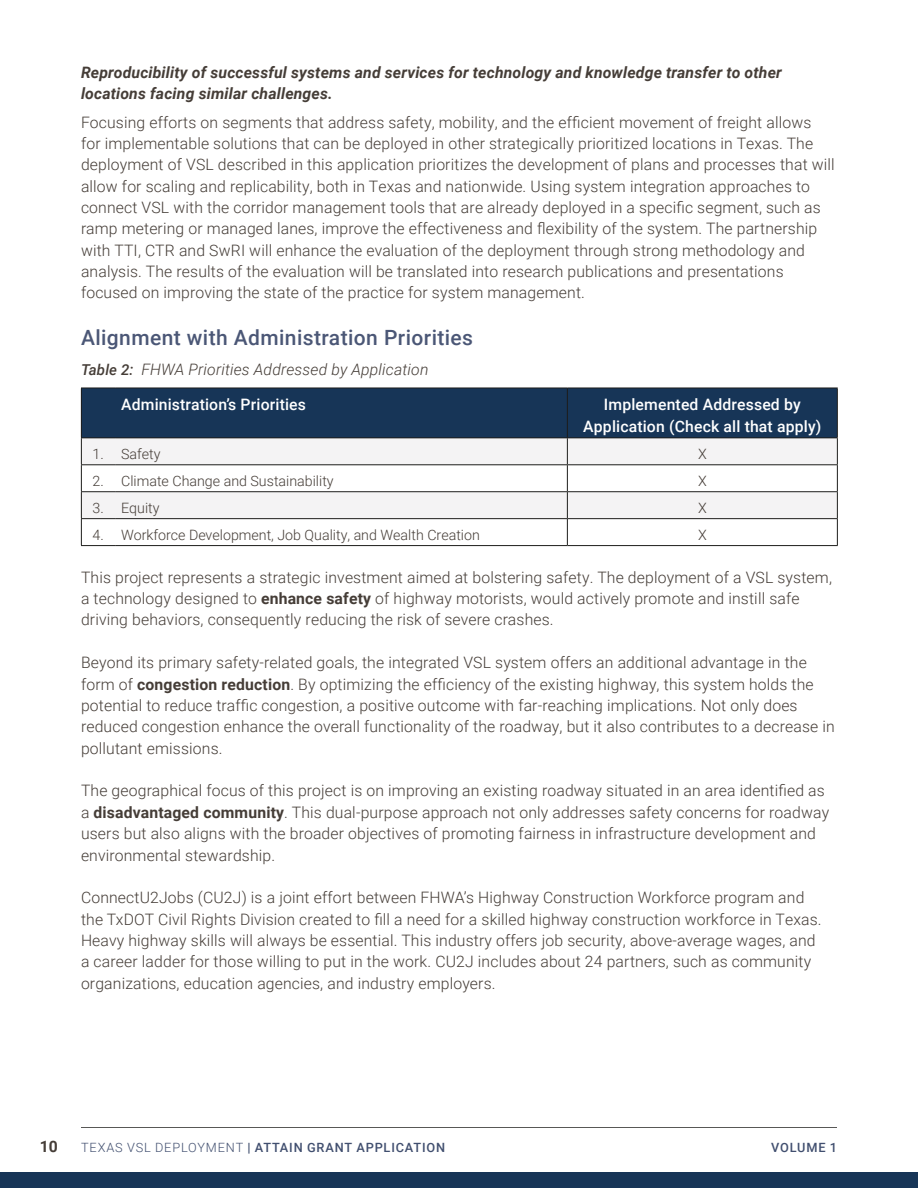
<style>
.page{position:relative;width:918px;height:1188px;background:#fff}
.page>*{position:absolute;margin:0;border:0;box-sizing:border-box;transform-origin:0 0}
.t1{font:500 21px "Roboto";letter-spacing:.02em;color:#4b5776}
.t2{font:300 15.75px/21.3px "Roboto";letter-spacing:.01em;color:#453d37}
.t3{font:italic 700 15.75px/21.3px "Roboto";letter-spacing:.01em;color:#453d37}
.t4{font:500 15.75px/21.3px "Roboto";letter-spacing:.01em;color:#fff;text-align:center}
.t5{font:italic 300 15.75px "Roboto";letter-spacing:.01em;color:#453d37}
.t6{font:700 15.75px "Roboto";color:#453d37}
.t7{font:300 14.25px "Roboto";color:#453d37}
.t8{font:500 12.75px "Roboto";letter-spacing:.065em;color:#414f6f}
.s1{font-weight:500;font-size:15px}
.s2{font-weight:700}
.s3{font-weight:300}
</style>
<div class="page">
<div style="left:0;top:1173px;width:918px;height:15px;background:#173557"></div>
<hr style="left:81px;top:1127px;width:756px;height:1px;background:#1d1d1b">
<div style="left:81px;top:388px;width:34px;height:50px;background:#173557"></div>
<div style="left:115px;top:388px;width:452px;height:50px;background:#173557"></div>
<div style="left:567px;top:388px;width:270px;height:50px;background:#173557"></div>
<div style="left:81px;top:438px;width:34px;height:27px;background:#f4f3f4"></div>
<div style="left:115px;top:438px;width:452px;height:27px;background:#f4f3f4"></div>
<div style="left:567px;top:438px;width:270px;height:27px;background:#f4f3f4"></div>
<div style="left:81px;top:492px;width:34px;height:27px;background:#f4f3f4"></div>
<div style="left:115px;top:492px;width:452px;height:27px;background:#f4f3f4"></div>
<div style="left:567px;top:492px;width:270px;height:27px;background:#f4f3f4"></div>
<hr style="left:81px;top:388px;width:34px;height:1px;background:#1d1d1b">
<hr style="left:81px;top:388px;width:1px;height:49px;background:#1d1d1b">
<hr style="left:115px;top:388px;width:452px;height:1px;background:#1d1d1b">
<hr style="left:567px;top:388px;width:271px;height:1px;background:#1d1d1b">
<hr style="left:567px;top:388px;width:1px;height:49px;background:#1d1d1b">
<hr style="left:837px;top:388px;width:1px;height:49px;background:#1d1d1b">
<hr style="left:81px;top:437px;width:34px;height:1px;background:#1d1d1b">
<hr style="left:115px;top:437px;width:452px;height:1px;background:#1d1d1b">
<hr style="left:567px;top:437px;width:271px;height:1px;background:#1d1d1b">
<hr style="left:81px;top:464px;width:34px;height:1px;background:#1d1d1b">
<hr style="left:115px;top:464px;width:452px;height:1px;background:#1d1d1b">
<hr style="left:567px;top:464px;width:271px;height:1px;background:#1d1d1b">
<hr style="left:81px;top:491px;width:34px;height:1px;background:#1d1d1b">
<hr style="left:115px;top:491px;width:452px;height:1px;background:#1d1d1b">
<hr style="left:567px;top:491px;width:271px;height:1px;background:#1d1d1b">
<hr style="left:81px;top:518px;width:34px;height:1px;background:#1d1d1b">
<svg style="left:81px;top:438px;width:1px;height:107px"></svg>
<hr style="left:115px;top:518px;width:452px;height:1px;background:#1d1d1b">
<hr style="left:567px;top:518px;width:271px;height:1px;background:#1d1d1b">
<svg style="left:567px;top:438px;width:1px;height:107px"></svg>
<svg style="left:837px;top:438px;width:1px;height:107px"></svg>
<hr style="left:81px;top:545px;width:34px;height:1px;background:#1d1d1b">
<hr style="left:115px;top:545px;width:452px;height:1px;background:#1d1d1b">
<hr style="left:567px;top:545px;width:271px;height:1px;background:#1d1d1b">
<p class="t3" style="left:81px;top:61px;width:702px">Reproducibility of successful systems and services for technology and knowledge transfer to other locations facing similar challenges.</p>
<p class="t2" style="left:81px;top:111px;width:732px">Focusing efforts on segments that address safety, mobility, and the efficient movement of freight allows</p>
<p class="t2" style="left:81px;top:132px;width:755px">for implementable solutions that can be deployed in other strategically prioritized locations in Texas. The deployment of VSL described in this application prioritizes the development of plans and processes that will allow for scaling and replicability, both in Texas and nationwide. Using system integration approaches to</p>
<p class="t2" style="left:81px;top:196px;width:741px">connect VSL with the corridor management tools that are already deployed in a specific segment, such as ramp metering or managed lanes, improve the effectiveness and flexibility of the system. The partnership</p>
<p class="t2" style="left:81px;top:239px;width:725px">with TTI, CTR and SwRI will enhance the evaluation of the deployment through strong methodology and analysis. The results of the evaluation will be translated into research publications and presentations focused on improving the state of the practice for system management.</p>
<h3 class="t1" style="left:81px;top:323px;width:394px">Alignment with Administration Priorities</h3>
<p class="t5" style="left:81px;top:358px;width:349px"><span class="s1">Table 2:</span> FHWA Priorities Addressed by Application</p>
<p class="t4" style="left:121px;top:394px;width:186px">Administration’s Priorities</p>
<p class="t4" style="left:583px;top:394px;width:240px">Implemented Addressed by<br>Application (Check all that apply)</p>
<p class="t7" style="left:93px;top:444px;width:70px">1. Safety</p>
<p class="t7" style="left:698px;top:444px;width:10px">X</p>
<p class="t7" style="left:93px;top:471px;width:243px">2. Climate Change and Sustainability</p>
<p class="t7" style="left:698px;top:471px;width:10px">X</p>
<p class="t7" style="left:93px;top:498px;width:68px">3. Equity</p>
<p class="t7" style="left:698px;top:498px;width:10px">X</p>
<p class="t7" style="left:93px;top:525px;width:389px">4. Workforce Development, Job Quality, and Wealth Creation</p>
<p class="t7" style="left:698px;top:525px;width:10px">X</p>
<p class="t2" style="left:81px;top:566px;width:753px">This project represents a strategic investment aimed at bolstering safety. The deployment of a VSL system, a technology designed to <span class="s2">enhance safety</span> of highway motorists, would actively promote and instill safe driving behaviors, consequently reducing the risk of severe crashes.</p>
<p class="t2" style="left:81px;top:651px;width:734px">Beyond its primary safety-related goals, the integrated VSL system offers an additional advantage in the form of <span class="s2">congestion reduction</span>. By optimizing the efficiency of the existing highway, this system holds the potential to reduce traffic congestion, a positive outcome with far-reaching implications. Not only does</p>
<p class="t2" style="left:81px;top:715px;width:755px">reduced congestion enhance the overall functionality of the roadway, but it also contributes to a decrease in pollutant emissions.</p>
<p class="t2" style="left:81px;top:780px;width:745px">The geographical focus of this project is on improving an existing roadway situated in an area identified as</p>
<p class="t2" style="left:81px;top:801px;width:750px">a <span class="s2">disadvantaged community</span>. This dual-purpose approach not only addresses safety concerns for roadway users but also aligns with the broader objectives of promoting fairness in infrastructure development and environmental stewardship.</p>
<p class="t2" style="left:81px;top:886px;width:725px">ConnectU2Jobs (CU2J) is a joint effort between FHWA’s Highway Construction Workforce program and</p>
<p class="t2" style="left:81px;top:908px;width:742px">the TxDOT Civil Rights Division created to fill a need for a skilled highway construction workforce in Texas.</p>
<p class="t2" style="left:81px;top:929px;width:736px">Heavy highway skills will always be essential. This industry offers job security, above-average wages, and a career ladder for those willing to put in the work. CU2J includes about 24 partners, such as community organizations, education agencies, and industry employers.</p>
<p class="t6" style="left:40px;top:1135px;width:20px">10</p>
<p class="t8" style="left:81px;top:1139px;width:365px"><span class="s3">TEXAS VSL DEPLOYMENT</span> | ATTAIN GRANT APPLICATION</p>
<p class="t8" style="left:771px;top:1139px;width:67px">VOLUME 1</p>
</div>
